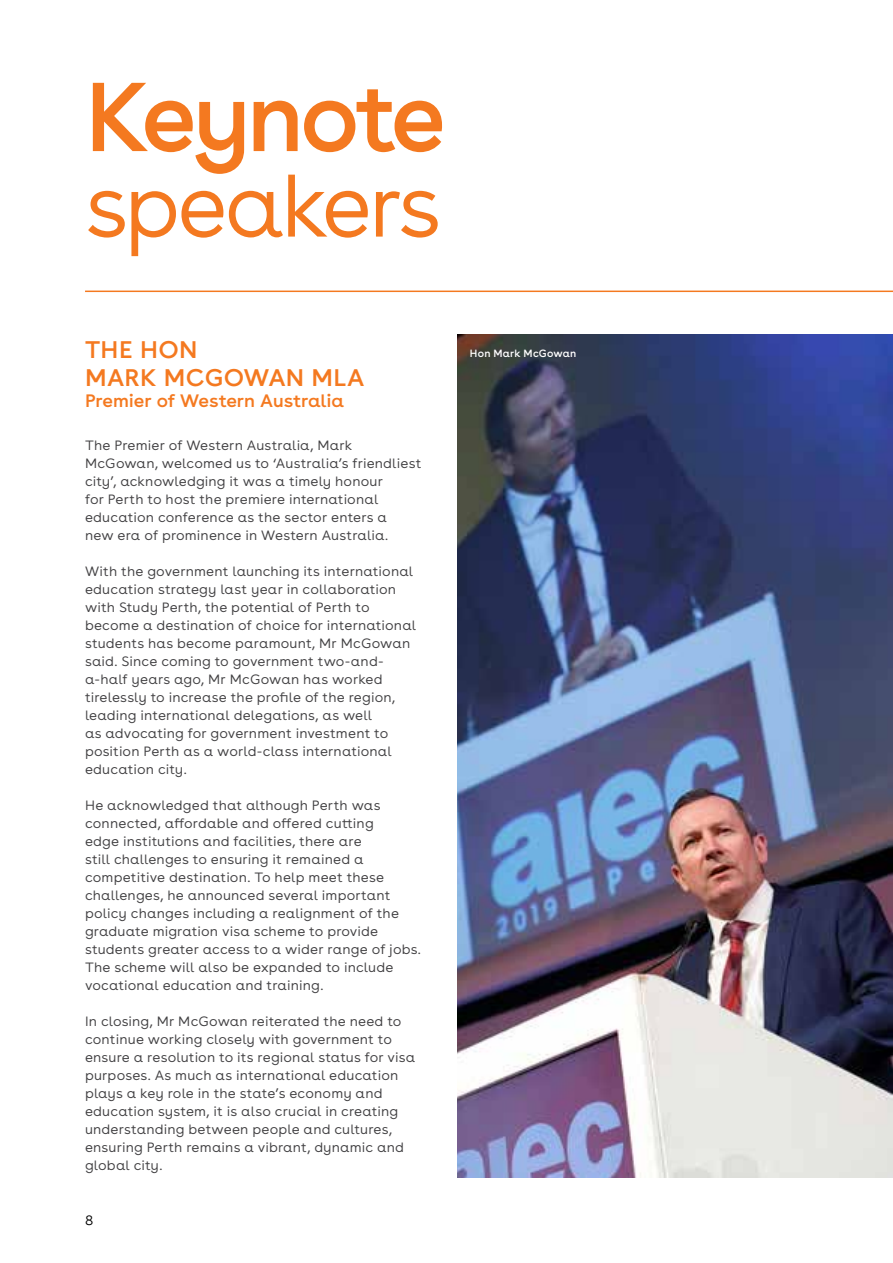
<style>
.page{position:relative;width:893px;height:1263px;background:#fff}
.page>*{position:absolute;margin:0;border:0;box-sizing:border-box;transform-origin:0 0}
.t1{font:97.5px "Buenos Aires";letter-spacing:-.05em;color:#f47920}
.t2{font:300 88.5px "Buenos Aires";letter-spacing:-.04em;color:#f47920}
.t3{font:24px/28.5px "Buenos Aires";letter-spacing:.01em;color:#f47920}
.t4{font:18px "Buenos Aires";letter-spacing:-.005em;color:#f47920}
.t5{font:300 13.5px/18px "Buenos Aires";letter-spacing:.01em;color:#414042}
.t6{font:300 13.5px "Buenos Aires";color:#000}
.t7{font:10.5px "Buenos Aires";letter-spacing:.02em;color:#fff}
</style>
<div class="page">
<img style="left:457px;top:335px;width:436px;height:843px">
<hr style="left:85px;top:291px;width:808px;height:1px;background:#f47920">
<h1 class="t1" style="left:85px;top:44px;width:362px">Keynote</h1>
<h2 class="t2" style="left:85px;top:141px;width:357px">speakers</h2>
<h3 class="t3" style="left:85px;top:335px;width:281px">THE HON<br>MARK MCGOWAN MLA</h3>
<h3 class="t4" style="left:85px;top:387px;width:261px">Premier of Western Australia</h3>
<p class="t5" style="left:85px;top:436px;width:338px">The Premier of Western Australia, Mark McGowan, welcomed us to ‘Australia’s friendliest city’, acknowledging it was a timely honour<br>for Perth to host the premiere international education conference as the sector enters a<br>new era of prominence in Western Australia.</p>
<p class="t5" style="left:85px;top:562px;width:333px">With the government launching its international education strategy last year in collaboration with Study Perth, the potential of Perth to become a destination of choice for international students has become paramount, Mr McGowan said. Since coming to government two-and&shy;a-half years ago, Mr McGowan has worked tirelessly to increase the profile of the region, leading international delegations, as well<br>as advocating for government investment to position Perth as a world-class international education city.</p>
<p class="t5" style="left:85px;top:796px;width:337px">He acknowledged that although Perth was connected, affordable and offered cutting<br>edge institutions and facilities, there are<br>still challenges to ensuring it remained a competitive destination. To help meet these challenges, he announced several important policy changes including a realignment of the graduate migration visa scheme to provide students greater access to a wider range of jobs.<br>The scheme will also be expanded to include vocational education and training.</p>
<p class="t5" style="left:85px;top:1012px;width:332px">In closing, Mr McGowan reiterated the need to continue working closely with government to ensure a resolution to its regional status for visa purposes. As much as international education plays a key role in the state’s economy and education system, it is also crucial in creating understanding between people and cultures, ensuring Perth remains a vibrant, dynamic and global city.</p>
<p class="t6" style="left:85px;top:1210px;width:10px">8</p>
<p class="t7" style="left:470px;top:346px;width:108px">Hon Mark McGowan</p>
</div>
